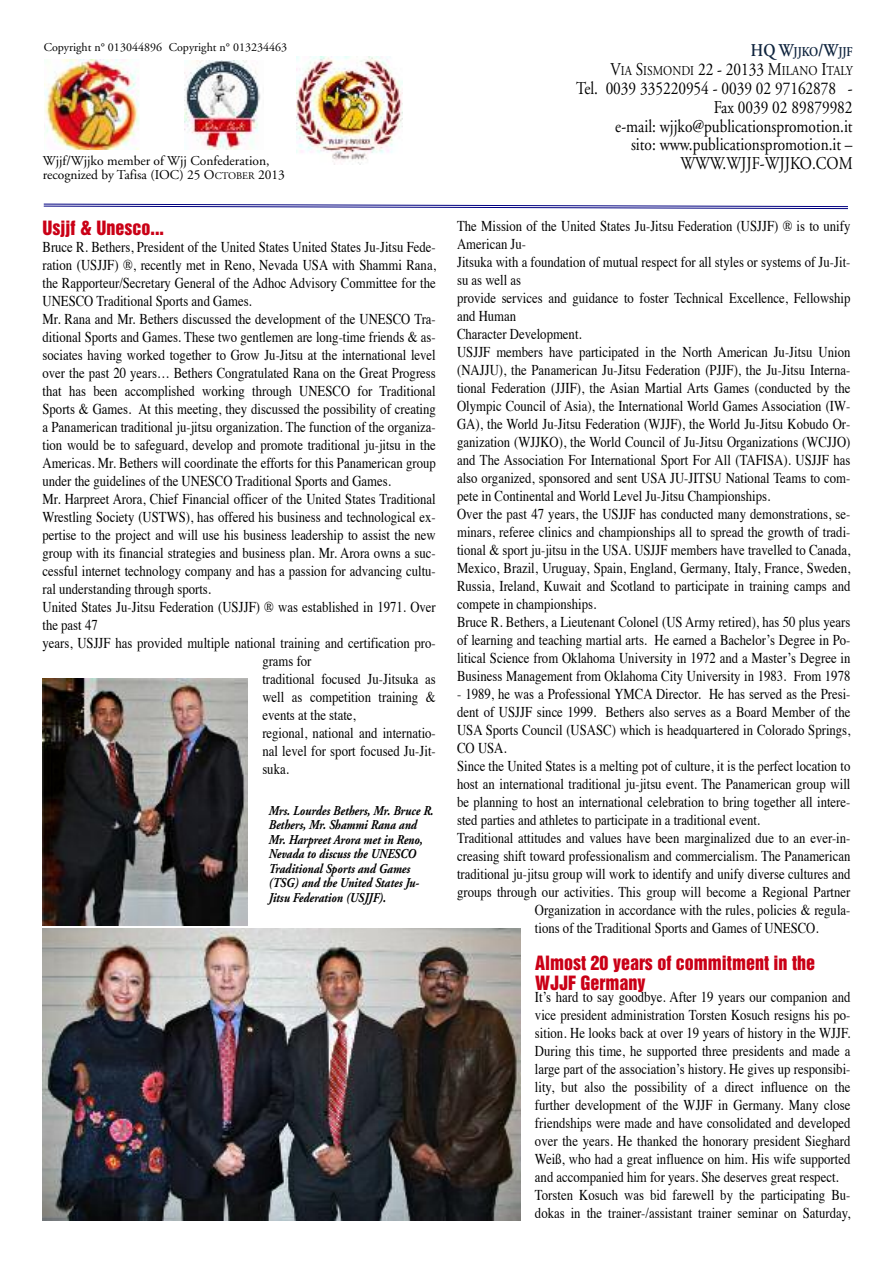
<style>
.page{position:relative;width:893px;height:1263px;background:#fff}
.page>*{position:absolute;margin:0;border:0;box-sizing:border-box;transform-origin:0 0}
.t1{font:18px/18.9px "Adobe Garamond";color:#000;text-align:right;scale:.85 1}
.t2{font:18px/19.5px "Helvetica Inserat";color:#ca0016}
.t3{font:15px/18px "Times";color:#000;scale:.85 1}
.t4{font:italic 700 13.5px/14.5px "Adobe Garamond";color:#000;scale:.85 1}
.t5{font:13.5px/14.4px "Adobe Garamond";color:#000}
.t6{font:13.5px/18.9px "Adobe Garamond";color:#000;text-align:right;scale:.85 1}
.t7{font:12px "Adobe Garamond";color:#000}
.s1{font-size:10.2px}
.s2{font-weight:600;font-size:18px;color:#0f243e}
.s3{font-weight:600;color:#0f243e}
.s4{font-size:18px}
</style>
<div class="page">
<svg style="left:43px;top:203px;width:805px;height:7px"></svg>
<img style="left:44px;top:60px;width:96px;height:90px">
<img style="left:185px;top:61px;width:76px;height:88px">
<img style="left:296px;top:57px;width:106px;height:107px">
<img style="left:43px;top:928px;width:477px;height:292px">
<img style="left:43px;top:679px;width:204px;height:246px">
<p class="t7" style="left:44px;top:43px;width:120px">Copyright n° 013044896</p>
<p class="t7" style="left:169px;top:43px;width:120px">Copyright n° 013234463</p>
<p class="t5" style="left:43px;top:155px;width:244px">Wjjf/Wjjko member of Wjj Confederation, recognized by Tafisa (IOC) 25 O<span class="s1">CTOBER</span> 2013</p>
<p class="t2" style="left:43px;top:219px;width:123px">Usjjf &amp; Unesco...</p>
<p class="t3" style="left:43px;top:240px;width:464px">Bruce R. Bethers, President of the United States United States Ju-Jitsu Fede-</p>
<p class="t3" style="left:43px;top:258px;width:464px">ration (USJJF) ®, recently met in Reno, Nevada USA with Shammi Rana,</p>
<p class="t3" style="left:43px;top:276px;width:464px">the Rapporteur/Secretary General of the Adhoc Advisory Committee for the</p>
<p class="t3" style="left:43px;top:294px;width:248px">UNESCO Traditional Sports and Games.</p>
<p class="t3" style="left:43px;top:312px;width:464px">Mr. Rana and Mr. Bethers discussed the development of the UNESCO Tra-</p>
<p class="t3" style="left:43px;top:330px;width:464px">ditional Sports and Games. These two gentlemen are long-time friends &amp; as-</p>
<p class="t3" style="left:43px;top:348px;width:464px">sociates having worked together to Grow Ju-Jitsu at the international level</p>
<p class="t3" style="left:43px;top:366px;width:464px">over the past 20 years… Bethers Congratulated Rana on the Great Progress</p>
<p class="t3" style="left:43px;top:384px;width:464px">that has been accomplished working through UNESCO for Traditional</p>
<p class="t3" style="left:43px;top:402px;width:464px">Sports &amp; Games. At this meeting, they discussed the possibility of creating</p>
<p class="t3" style="left:43px;top:420px;width:464px">a Panamerican traditional ju-jitsu organization. The function of the organiza-</p>
<p class="t3" style="left:43px;top:438px;width:464px">tion would be to safeguard, develop and promote traditional ju-jitsu in the</p>
<p class="t3" style="left:43px;top:456px;width:464px">Americas. Mr. Bethers will coordinate the efforts for this Panamerican group</p>
<p class="t3" style="left:43px;top:474px;width:411px">under the guidelines of the UNESCO Traditional Sports and Games.</p>
<p class="t3" style="left:43px;top:492px;width:464px">Mr. Harpreet Arora, Chief Financial officer of the United States Traditional</p>
<p class="t3" style="left:43px;top:510px;width:464px">Wrestling Society (USTWS), has offered his business and technological ex-</p>
<p class="t3" style="left:43px;top:528px;width:464px">pertise to the project and will use his business leadership to assist the new</p>
<p class="t3" style="left:43px;top:546px;width:464px">group with its financial strategies and business plan. Mr. Arora owns a suc-</p>
<p class="t3" style="left:43px;top:564px;width:464px">cessful internet technology company and has a passion for advancing cultu-</p>
<p class="t3" style="left:43px;top:582px;width:200px">ral understanding through sports.</p>
<p class="t3" style="left:43px;top:600px;width:464px">United States Ju-Jitsu Federation (USJJF) ® was established in 1971. Over</p>
<p class="t3" style="left:43px;top:618px;width:66px">the past 47</p>
<p class="t3" style="left:43px;top:636px;width:464px">years, USJJF has provided multiple national training and certification pro-</p>
<p class="t3" style="left:262px;top:654px;width:59px">grams for</p>
<p class="t3" style="left:262px;top:672px;width:206px">traditional focused Ju-Jitsuka as</p>
<p class="t3" style="left:262px;top:690px;width:206px">well as competition training &amp;</p>
<p class="t3" style="left:262px;top:708px;width:111px">events at the state,</p>
<p class="t3" style="left:262px;top:726px;width:206px">regional, national and internatio-</p>
<p class="t3" style="left:262px;top:744px;width:206px">nal level for sport focused Ju-Jit-</p>
<p class="t3" style="left:262px;top:762px;width:33px">suka.</p>
<p class="t4" style="left:269px;top:804px;width:195px">Mrs. Lourdes Bethers, Mr. Bruce R.<br>Bethers, Mr. Shammi Rana and<br>Mr. Harpreet Arora met in Reno,<br>Nevada to discuss the UNESCO<br>Traditional Sports and Games (TSG) and the United States Ju-<br>Jitsu Federation (USJJF).</p>
<p class="t6" style="left:611px;top:43px;width:286px"><span class="s2">HQ W</span><span class="s3">JJKO</span><span class="s2">/W</span><span class="s3">JJF<br></span><span class="s4">V</span>IA <span class="s4">S</span>ISMONDI <span class="s4">22 - 20133 M</span>ILANO <span class="s4">I</span>TALY</p>
<p class="t1" style="left:576px;top:80px;width:327px">Tel. 0039 335220954 - 0039 02 97162878 -<br>Fax 0039 02 89879982<br>e-mail: wjjko@publicationspromotion.it<br>sito: www.publicationspromotion.it –<br>WWW.WJJF-WJJKO.COM</p>
<p class="t3" style="left:457px;top:218px;width:464px">The Mission of the United States Ju-Jitsu Federation (USJJF) ® is to unify American Ju-<br>Jitsuka with a foundation of mutual respect for all styles or systems of Ju-Jit&shy;su as well as<br>provide services and guidance to foster Technical Excellence, Fellowship and Human<br>Character Development.<br>USJJF members have participated in the North American Ju-Jitsu Union (NAJJU), the Panamerican Ju-Jitsu Federation (PJJF), the Ju-Jitsu Interna&shy;tional Federation (JJIF), the Asian Martial Arts Games (conducted by the Olympic Council of Asia), the International World Games Association (IW-GA), the World Ju-Jitsu Federation (WJJF), the World Ju-Jitsu Kobudo Or&shy;ganization (WJJKO), the World Council of Ju-Jitsu Organizations (WCJJO) and The Association For International Sport For All (TAFISA). USJJF has also organized, sponsored and sent USA JU-JITSU National Teams to com&shy;pete in Continental and World Level Ju-Jitsu Championships.<br>Over the past 47 years, the USJJF has conducted many demonstrations, se&shy;minars, referee clinics and championships all to spread the growth of tradi&shy;tional &amp; sport ju-jitsu in the USA. USJJF members have travelled to Canada, Mexico, Brazil, Uruguay, Spain, England, Germany, Italy, France, Sweden, Russia, Ireland, Kuwait and Scotland to participate in training camps and compete in championships.<br>Bruce R. Bethers, a Lieutenant Colonel (US Army retired), has 50 plus years of learning and teaching martial arts. He earned a Bachelor’s Degree in Po&shy;litical Science from Oklahoma University in 1972 and a Master’s Degree in Business Management from Oklahoma City University in 1983. From 1978</p>
<p class="t3" style="left:457px;top:686px;width:464px">- 1989, he was a Professional YMCA Director. He has served as the Presi-</p>
<p class="t3" style="left:457px;top:704px;width:464px">dent of USJJF since 1999. Bethers also serves as a Board Member of the</p>
<p class="t3" style="left:457px;top:722px;width:464px">USA Sports Council (USASC) which is headquartered in Colorado Springs,</p>
<p class="t3" style="left:457px;top:740px;width:60px">CO USA.</p>
<p class="t3" style="left:457px;top:758px;width:464px">Since the United States is a melting pot of culture, it is the perfect location to</p>
<p class="t3" style="left:457px;top:776px;width:464px">host an international traditional ju-jitsu event. The Panamerican group will</p>
<p class="t3" style="left:457px;top:794px;width:464px">be planning to host an international celebration to bring together all intere-</p>
<p class="t3" style="left:457px;top:812px;width:358px">sted parties and athletes to participate in a traditional event.</p>
<p class="t3" style="left:457px;top:830px;width:464px">Traditional attitudes and values have been marginalized due to an ever-in-</p>
<p class="t3" style="left:457px;top:848px;width:464px">creasing shift toward professionalism and commercialism. The Panamerican</p>
<p class="t3" style="left:457px;top:866px;width:464px">traditional ju-jitsu group will work to identify and unify diverse cultures and</p>
<p class="t3" style="left:457px;top:884px;width:464px">groups through our activities. This group will become a Regional Partner</p>
<p class="t3" style="left:535px;top:902px;width:373px">Organization in accordance with the rules, policies &amp; regula-</p>
<p class="t3" style="left:535px;top:920px;width:335px">tions of the Traditional Sports and Games of UNESCO.</p>
<p class="t2" style="left:535px;top:954px;width:281px">Almost 20 years of commitment in the<br>WJJF Germany</p>
<p class="t3" style="left:535px;top:989px;width:373px">It’s hard to say goodbye. After 19 years our companion and vice president administration Torsten Kosuch resigns his po&shy;sition. He looks back at over 19 years of history in the WJJF.<br>During this time, he supported three presidents and made a large part of the association’s history. He gives up responsibi&shy;lity, but also the possibility of a direct influence on the further development of the WJJF in Germany. Many close friendships were made and have consolidated and developed over the years. He thanked the honorary president Sieghard Weiß, who had a great influence on him. His wife supported and accompanied him for years. She deserves great respect.<br>Torsten Kosuch was bid farewell by the participating Bu&shy;dokas in the trainer-/assistant trainer seminar on Saturday,</p>
</div>
